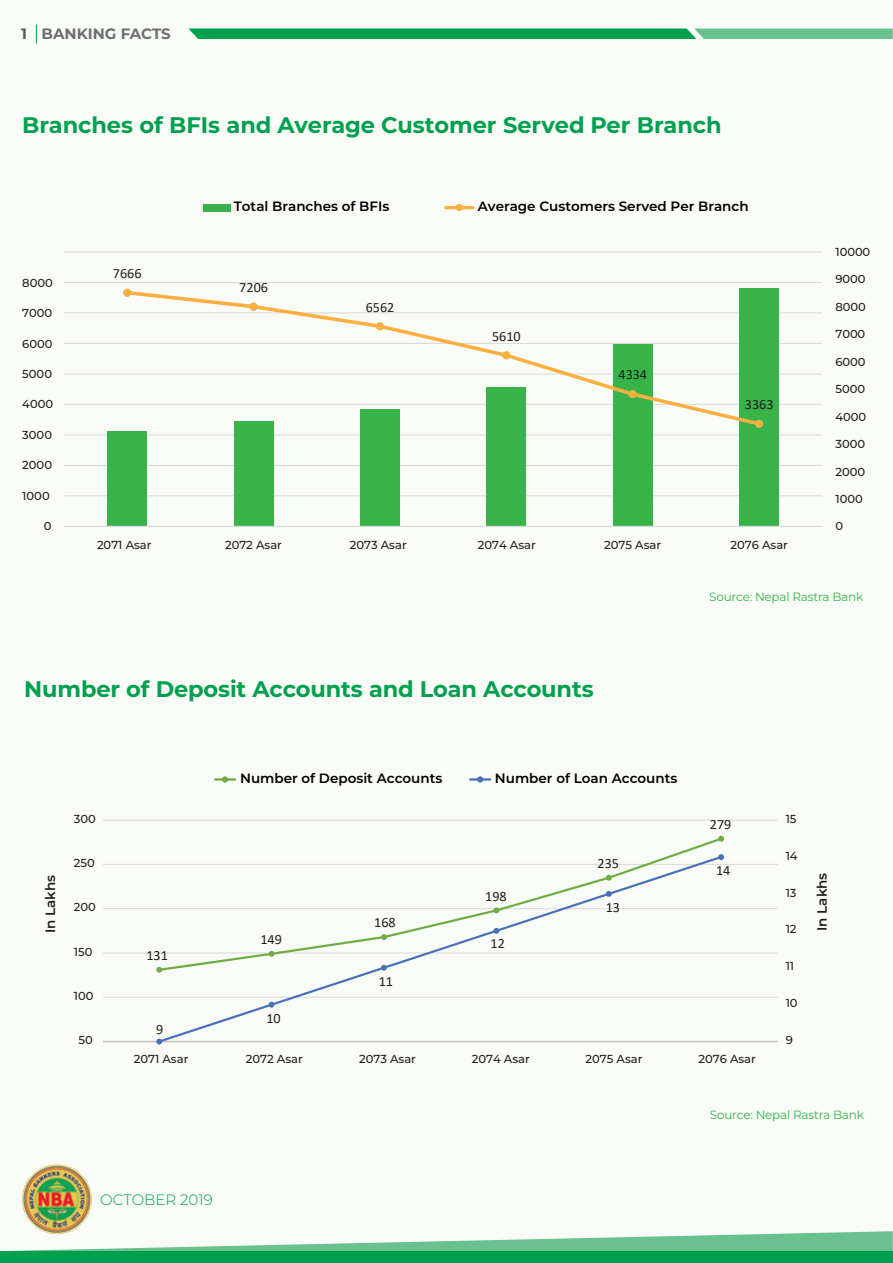
<style>
.page{position:relative;width:893px;height:1263px;background:#f9fbf7}
.page>*{position:absolute;margin:0;border:0;box-sizing:border-box;transform-origin:0 0}
.t1{font:700 22.5px "Montserrat";letter-spacing:-.005em;color:#00a04f}
.t2{font:700 15px "Montserrat";color:#6d6e70}
.t3{font:300 15px "Montserrat";color:#00a04f}
.t4{font:14.1px "Calibri";color:#231f20}
.t5{font:600 13.5px "Montserrat";color:#000}
.t6{font:600 13.5px "Montserrat";letter-spacing:-.005em;color:#221f1f}
.t7{font:12px "Montserrat";letter-spacing:-.02em;color:#37b34a}
.t8{font:500 11.55px "Montserrat";color:#221f1f}
.s1{color:#58595b}
</style>
<div class="page">
<svg style="left:189px;top:29px;width:704px;height:10px;background:#21aa63"></svg>
<svg style="left:36px;top:25px;width:1px;height:19px"></svg>
<svg style="left:7px;top:1231px;width:886px;height:20px"></svg>
<div style="left:0;top:1251px;width:893px;height:12px;background:#00a04f"></div>
<img style="left:7px;top:1164px;width:99px;height:84px">
<hr style="left:64px;top:495px;width:758px;height:1px;background:#d9d9d9">
<hr style="left:64px;top:465px;width:758px;height:1px;background:#d9d9d9">
<hr style="left:64px;top:435px;width:758px;height:1px;background:#d9d9d9">
<hr style="left:64px;top:404px;width:758px;height:1px;background:#d9d9d9">
<hr style="left:64px;top:374px;width:758px;height:1px;background:#d9d9d9">
<hr style="left:64px;top:343px;width:758px;height:1px;background:#d9d9d9">
<hr style="left:64px;top:313px;width:758px;height:1px;background:#d9d9d9">
<hr style="left:64px;top:282px;width:758px;height:1px;background:#d9d9d9">
<hr style="left:64px;top:252px;width:758px;height:1px;background:#d9d9d9">
<div style="left:739px;top:288px;width:40px;height:238px;background:#37b34a"></div>
<div style="left:613px;top:344px;width:39px;height:182px;background:#37b34a"></div>
<div style="left:486px;top:387px;width:40px;height:139px;background:#37b34a"></div>
<div style="left:360px;top:409px;width:40px;height:117px;background:#37b34a"></div>
<div style="left:234px;top:421px;width:39px;height:105px;background:#37b34a"></div>
<div style="left:107px;top:431px;width:40px;height:95px;background:#37b34a"></div>
<hr style="left:64px;top:526px;width:758px;height:1px;background:#d9d9d9">
<svg style="left:123px;top:289px;width:640px;height:139px"></svg>
<div style="left:123px;top:289px;width:8px;height:8px;background:#faaf40;border-radius:50%"></div>
<div style="left:250px;top:303px;width:8px;height:8px;background:#faaf40;border-radius:50%"></div>
<div style="left:376px;top:322px;width:8px;height:8px;background:#faaf40;border-radius:50%"></div>
<div style="left:502px;top:351px;width:8px;height:8px;background:#faaf40;border-radius:50%"></div>
<div style="left:629px;top:390px;width:8px;height:8px;background:#faaf40;border-radius:50%"></div>
<div style="left:755px;top:420px;width:8px;height:8px;background:#faaf40;border-radius:50%"></div>
<div style="left:203px;top:204px;width:27px;height:7px;background:#37b34a"></div>
<hr style="left:446px;top:206px;width:27px;height:3px;background:#faaf40">
<div style="left:456px;top:204px;width:7px;height:7px;background:#faaf40;border-radius:50%"></div>
<hr style="left:215px;top:778px;width:20px;height:3px;background:#70ac45">
<svg style="left:222px;top:776px;width:6px;height:6px"></svg>
<hr style="left:470px;top:778px;width:20px;height:3px;background:#4971b6">
<svg style="left:477px;top:776px;width:6px;height:6px"></svg>
<hr style="left:103px;top:997px;width:674px;height:1px;background:#d9d9d9">
<hr style="left:103px;top:953px;width:674px;height:1px;background:#d9d9d9">
<hr style="left:103px;top:908px;width:674px;height:1px;background:#d9d9d9">
<hr style="left:103px;top:864px;width:674px;height:1px;background:#d9d9d9">
<hr style="left:103px;top:820px;width:674px;height:1px;background:#d9d9d9">
<hr style="left:103px;top:1041px;width:674px;height:1px;background:#bfbfbf">
<svg style="left:718px;top:836px;width:6px;height:6px"></svg>
<svg style="left:156px;top:854px;width:568px;height:188px"></svg>
<svg style="left:156px;top:1039px;width:6px;height:5px"></svg>
<svg style="left:269px;top:1002px;width:5px;height:5px"></svg>
<svg style="left:381px;top:965px;width:6px;height:6px"></svg>
<svg style="left:493px;top:928px;width:6px;height:6px"></svg>
<svg style="left:606px;top:891px;width:6px;height:6px"></svg>
<svg style="left:718px;top:854px;width:6px;height:6px"></svg>
<p class="t2" style="left:21px;top:23px;width:151px"><span class="s1">1</span> BANKING FACTS</p>
<h1 class="t1" style="left:22px;top:109px;width:701px">Branches of BFIs and Average Customer Served Per Branch</h1>
<p class="t8" style="left:22px;top:274px;width:32px">8000</p>
<p class="t8" style="left:22px;top:305px;width:32px">7000</p>
<p class="t8" style="left:22px;top:335px;width:32px">6000</p>
<p class="t8" style="left:22px;top:366px;width:31px">5000</p>
<p class="t8" style="left:22px;top:396px;width:32px">4000</p>
<p class="t8" style="left:22px;top:427px;width:31px">3000</p>
<p class="t8" style="left:22px;top:457px;width:31px">2000</p>
<p class="t8" style="left:22px;top:488px;width:29px">1000</p>
<p class="t8" style="left:44px;top:518px;width:9px">0</p>
<p class="t4" style="left:113px;top:263px;width:30px">7666</p>
<p class="t5" style="left:234px;top:197px;width:157px">Total Branches of BFIs</p>
<p class="t5" style="left:478px;top:197px;width:272px">Average Customers Served Per Branch</p>
<p class="t4" style="left:239px;top:277px;width:30px">7206</p>
<p class="t4" style="left:366px;top:297px;width:30px">6562</p>
<p class="t4" style="left:492px;top:326px;width:30px">5610</p>
<p class="t4" style="left:618px;top:365px;width:30px">4334</p>
<p class="t4" style="left:745px;top:395px;width:30px">3363</p>
<p class="t8" style="left:97px;top:537px;width:56px">2071 Asar</p>
<p class="t8" style="left:225px;top:537px;width:58px">2072 Asar</p>
<p class="t8" style="left:350px;top:537px;width:58px">2073 Asar</p>
<p class="t8" style="left:478px;top:537px;width:60px">2074 Asar</p>
<p class="t8" style="left:604px;top:537px;width:58px">2075 Asar</p>
<p class="t8" style="left:730px;top:537px;width:59px">2076 Asar</p>
<p class="t8" style="left:835px;top:244px;width:36px">10000</p>
<p class="t8" style="left:835px;top:271px;width:32px">9000</p>
<p class="t8" style="left:835px;top:299px;width:32px">8000</p>
<p class="t8" style="left:835px;top:326px;width:31px">7000</p>
<p class="t8" style="left:835px;top:354px;width:32px">6000</p>
<p class="t8" style="left:835px;top:381px;width:31px">5000</p>
<p class="t8" style="left:835px;top:408px;width:32px">4000</p>
<p class="t8" style="left:835px;top:436px;width:31px">3000</p>
<p class="t8" style="left:835px;top:463px;width:31px">2000</p>
<p class="t8" style="left:835px;top:491px;width:29px">1000</p>
<p class="t8" style="left:835px;top:518px;width:9px">0</p>
<p class="t7" style="left:709px;top:588px;width:155px">Source: Nepal Rastra Bank</p>
<h1 class="t1" style="left:24px;top:673px;width:571px">Number of Deposit Accounts and Loan Accounts</h1>
<p class="t8" style="left:74px;top:810px;width:24px">300</p>
<p class="t5" style="left:240px;top:769px;width:204px">Number of Deposit Accounts</p>
<p class="t5" style="left:495px;top:769px;width:184px">Number of Loan Accounts</p>
<p class="t4" style="left:710px;top:814px;width:23px">279</p>
<p class="t8" style="left:786px;top:810px;width:12px">15</p>
<p class="t8" style="left:786px;top:847px;width:13px">14</p>
<p class="t8" style="left:74px;top:855px;width:23px">250</p>
<p class="t4" style="left:598px;top:853px;width:23px">235</p>
<p class="t4" style="left:716px;top:860px;width:16px">14</p>
<p class="t6" style="left:41px;top:933px;width:59px;rotate:-90deg">In Lakhs</p>
<p class="t6" style="left:812px;top:931px;width:59px;rotate:-90deg">In Lakhs</p>
<p class="t8" style="left:786px;top:884px;width:12px">13</p>
<p class="t4" style="left:485px;top:886px;width:23px">198</p>
<p class="t8" style="left:74px;top:899px;width:24px">200</p>
<p class="t4" style="left:606px;top:898px;width:16px">13</p>
<p class="t4" style="left:374px;top:913px;width:23px">168</p>
<p class="t8" style="left:786px;top:921px;width:12px">12</p>
<p class="t4" style="left:260px;top:930px;width:23px">149</p>
<p class="t4" style="left:491px;top:933px;width:16px">12</p>
<p class="t8" style="left:74px;top:943px;width:20px">150</p>
<p class="t4" style="left:146px;top:946px;width:23px">131</p>
<p class="t8" style="left:74px;top:988px;width:21px">100</p>
<p class="t8" style="left:78px;top:1032px;width:16px">50</p>
<p class="t4" style="left:156px;top:1020px;width:9px">9</p>
<p class="t4" style="left:266px;top:1008px;width:16px">10</p>
<p class="t4" style="left:379px;top:971px;width:16px">11</p>
<p class="t8" style="left:134px;top:1051px;width:56px">2071 Asar</p>
<p class="t8" style="left:246px;top:1051px;width:58px">2072 Asar</p>
<p class="t8" style="left:359px;top:1051px;width:58px">2073 Asar</p>
<p class="t8" style="left:472px;top:1051px;width:60px">2074 Asar</p>
<p class="t8" style="left:585px;top:1051px;width:58px">2075 Asar</p>
<p class="t8" style="left:698px;top:1051px;width:59px">2076 Asar</p>
<p class="t8" style="left:786px;top:958px;width:10px">11</p>
<p class="t8" style="left:786px;top:995px;width:13px">10</p>
<p class="t8" style="left:786px;top:1032px;width:9px">9</p>
<p class="t7" style="left:710px;top:1106px;width:155px">Source: Nepal Rastra Bank</p>
<p class="t3" style="left:100px;top:1189px;width:114px">OCTOBER 2019</p>
</div>
